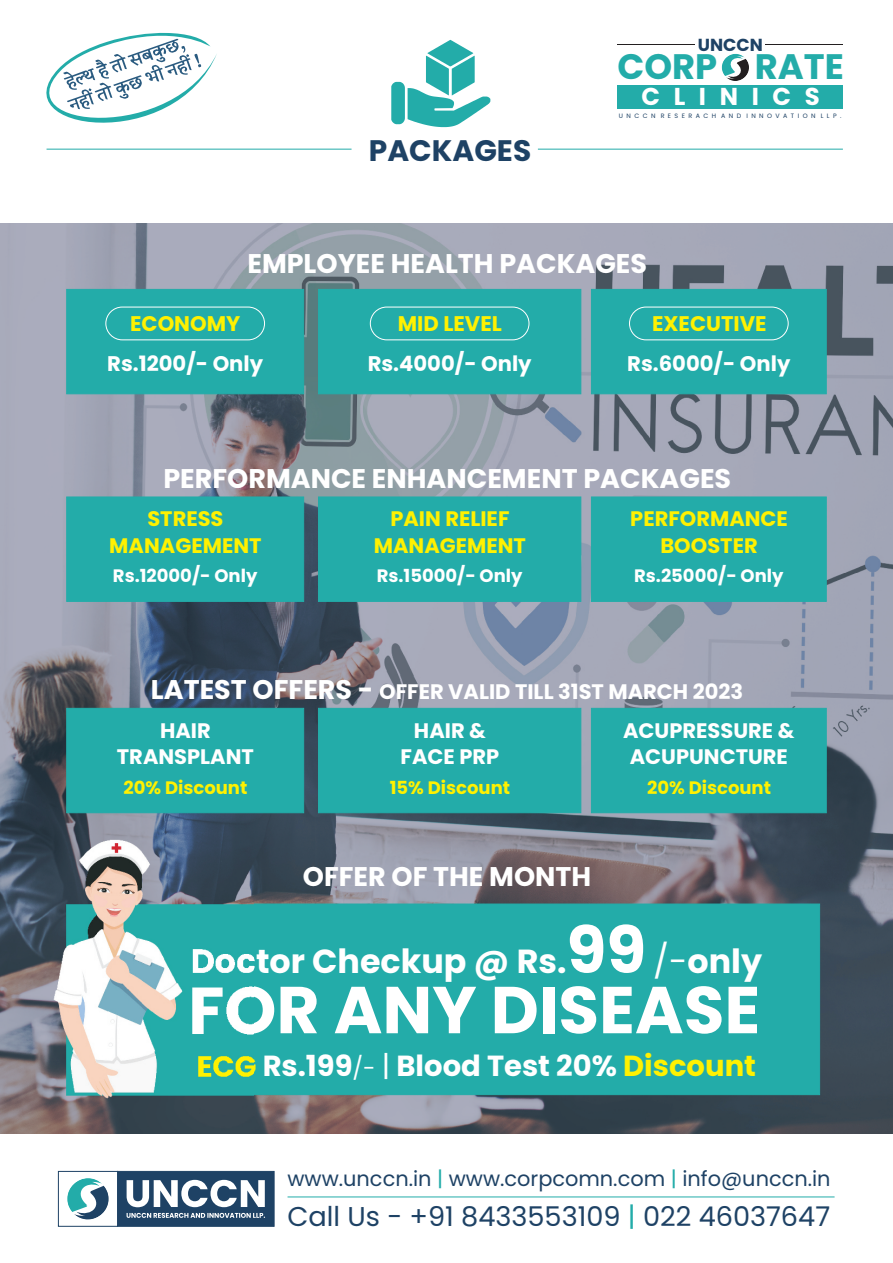
<style>
.page{position:relative;width:893px;height:1263px;background:#fff}
.page>*{position:absolute;margin:0;border:0;box-sizing:border-box;transform-origin:0 0}
.t1{font:700 66.15px "Poppins";color:#fff}
.t2{font:700 35.4px "Poppins";color:#23aca9}
.t3{font:700 33.3px "Poppins";color:#fff}
.t4{font:700 29.7px "Poppins";color:#1e4265}
.t5{font:700 29.1px "Poppins";color:#fff}
.t6{font:27.15px "Poppins";color:#1e4265}
.t7{font:700 27px "Poppins";color:#fff}
.t8{font:700 24.45px "Poppins";letter-spacing:.56em;color:#fff}
.t9{font:700 21.15px "Poppins";color:#fff}
.t10{font:700 21.15px "Poppins";color:#fff101}
.t11{font:700 21px/26.7px "Poppins";color:#fff;text-align:center}
.t12{font:700 21px/26.7px "Poppins";color:#fff101;text-align:center}
.t13{font:20.85px "Poppins";color:#1e4265}
.t14{font:700 18px "Poppins";color:#fff}
.t15{font:700 18px "Poppins";color:#fff101}
.t16{font:700 17.4px "Poppins";color:#1e4265}
.t17{font:6.3px "Poppins";letter-spacing:.545em;color:#1e4265}
.s1{font-size:27px}
.s2{font-size:64.8px}
.s3{font-weight:400}
.s4{color:#fff101}
.s5{font-weight:400;font-size:22.5px}
.s6{color:#23aca9}
</style>
<div class="page">
<img style="left:0;top:223px;width:893px;height:911px">
<svg style="left:722px;top:54px;width:27px;height:27px"></svg>
<div style="left:617px;top:85px;width:226px;height:24px;background:#23aca9"></div>
<svg style="left:46px;top:32px;width:171px;height:118px"></svg>
<hr style="left:47px;top:149px;width:305px;height:1px;background:#23aca9">
<hr style="left:538px;top:149px;width:305px;height:1px;background:#23aca9">
<hr style="left:288px;top:1197px;width:547px;height:1px;background:#23aca9">
<svg style="left:58px;top:1171px;width:216px;height:55px"></svg>
<svg style="left:391px;top:40px;width:99px;height:87px"></svg>
<div style="left:318px;top:289px;width:263px;height:105px;background:#23aca9"></div>
<div style="left:591px;top:289px;width:236px;height:105px;background:#23aca9"></div>
<div style="left:66px;top:289px;width:238px;height:105px;background:#23aca9"></div>
<div style="left:106px;top:307px;width:159px;height:33px;border:1px solid #fff;border-radius:16px"></div>
<div style="left:370px;top:307px;width:159px;height:33px;border:1px solid #fff;border-radius:16px"></div>
<div style="left:629px;top:307px;width:159px;height:33px;border:1px solid #fff;border-radius:16px"></div>
<div style="left:318px;top:497px;width:263px;height:105px;background:#23aca9"></div>
<div style="left:591px;top:497px;width:236px;height:105px;background:#23aca9"></div>
<div style="left:66px;top:497px;width:238px;height:105px;background:#23aca9"></div>
<div style="left:318px;top:708px;width:263px;height:105px;background:#23aca9"></div>
<div style="left:591px;top:708px;width:236px;height:105px;background:#23aca9"></div>
<div style="left:66px;top:708px;width:238px;height:105px;background:#23aca9"></div>
<div style="left:253px;top:904px;width:567px;height:191px;background:#23aca9"></div>
<img style="left:0;top:835px;width:253px;height:264px">
<h3 class="t4" style="left:369px;top:130px;width:164px">PACKAGES</h3>
<p class="t16" style="left:698px;top:33px;width:66px">UNCCN</p>
<h2 class="t2" style="left:617px;top:42px;width:228px">CORP RATE</h2>
<p class="t17" style="left:619px;top:112px;width:224px">UNCCN RESERACH AND INNOVATION LLP.</p>
<p class="t8" style="left:641px;top:80px;width:180px">CLINICS</p>
<p class="t7" style="left:247px;top:245px;width:401px">EMPLOYEE HEALTH PACKAGES</p>
<p class="t10" style="left:130px;top:309px;width:112px">ECONOMY</p>
<p class="t9" style="left:107px;top:348px;width:157px">Rs.1200/- Only</p>
<p class="t10" style="left:398px;top:309px;width:105px">MID LEVEL</p>
<p class="t9" style="left:368px;top:348px;width:165px">Rs.4000/- Only</p>
<p class="t10" style="left:652px;top:309px;width:116px">EXECUTIVE</p>
<p class="t9" style="left:627px;top:348px;width:165px">Rs.6000/- Only</p>
<p class="t7" style="left:163px;top:460px;width:569px">PERFORMANCE ENHANCEMENT PACKAGES</p>
<p class="t12" style="left:374px;top:506px;width:154px">PAIN RELIEF<br>MANAGEMENT</p>
<p class="t14" style="left:377px;top:563px;width:147px">Rs.15000/- Only</p>
<p class="t12" style="left:109px;top:506px;width:154px">STRESS<br>MANAGEMENT</p>
<p class="t14" style="left:113px;top:563px;width:146px">Rs.12000/- Only</p>
<p class="t12" style="left:630px;top:506px;width:159px">PERFORMANCE<br>BOOSTER</p>
<p class="t14" style="left:634px;top:563px;width:151px">Rs.25000/- Only</p>
<p class="t11" style="left:160px;top:672px;width:585px;line-height:39px;text-align:left;text-indent:-9px"><span class="s1">LATEST OFFERS -</span> OFFER VALID TILL 31ST MARCH 2023<br>HAIR</p>
<p class="t11" style="left:117px;top:744px;width:139px">TRANSPLANT</p>
<p class="t15" style="left:124px;top:775px;width:125px">20% Discount</p>
<p class="t11" style="left:401px;top:717px;width:100px">HAIR &amp;<br>FACE PRP</p>
<p class="t15" style="left:390px;top:775px;width:122px">15% Discount</p>
<p class="t11" style="left:623px;top:717px;width:173px">ACUPRESSURE &amp;<br>ACUPUNCTURE</p>
<p class="t15" style="left:647px;top:775px;width:125px">20% Discount</p>
<p class="t7" style="left:303px;top:858px;width:290px">OFFER OF THE MONTH</p>
<h3 class="t3" style="left:190px;top:938px;width:573px">Doctor Checkup @ Rs.<span class="s2">99</span> <span class="s3">/-</span>only</h3>
<h1 class="t1" style="left:188px;top:964px;width:574px">FOR ANY DISEASE</h1>
<h3 class="t5" style="left:197px;top:1045px;width:561px"><span class="s4">ECG</span> Rs.199<span class="s5">/-</span> <span class="s3">|</span> Blood Test 20% <span class="s4">Discount</span></h3>
<p class="t13" style="left:288px;top:1164px;width:545px">www.unccn.in <span class="s6">|</span> www.corpcomn.com <span class="s6">|</span> info@unccn.in</p>
<p class="t6" style="left:288px;top:1197px;width:544px">Call Us - +91 8433553109 <span class="s6">|</span> 022 46037647</p>
</div>
